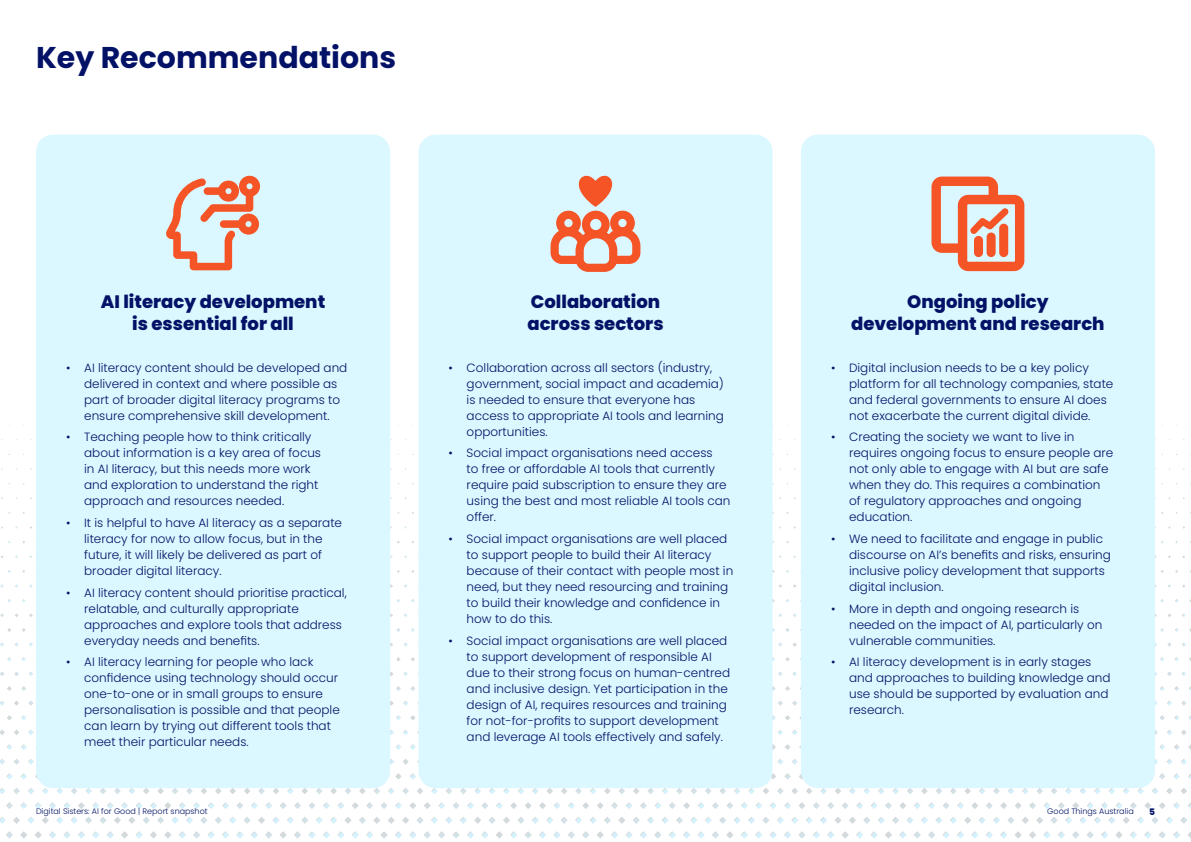
<style>
.page{position:relative;width:1191px;height:842px;background:#fff}
.page>*{position:absolute;margin:0;border:0;box-sizing:border-box;transform-origin:0 0}
.t1{font:700 30px "Poppins";color:#031266}
.t2{font:800 18px/22px "Poppins";color:#031266;text-align:center}
.t3{font:300 12px/16px "Poppins";color:#031266}
.t4{font:800 9px "Poppins";color:#031266}
.t5{font:300 8px "Poppins";color:#031266}
</style>
<div class="page">
<div style="left:36px;top:135px;width:354px;height:653px;background:#dbf7ff;border-radius:17px"></div>
<div style="left:418px;top:135px;width:354px;height:653px;background:#dbf7ff;border-radius:17px"></div>
<div style="left:801px;top:135px;width:354px;height:653px;background:#dbf7ff;border-radius:17px"></div>
<img style="left:0;top:369px;width:1191px;height:470px">
<svg style="left:550px;top:175px;width:90px;height:97px"></svg>
<svg style="left:931px;top:177px;width:93px;height:94px"></svg>
<svg style="left:166px;top:176px;width:94px;height:94px"></svg>
<h1 class="t1" style="left:36px;top:40px;width:362px">Key Recommendations</h1>
<h2 class="t2" style="left:101px;top:291px;width:226px">AI literacy development is essential for all</h2>
<p class="t3" style="left:84px;top:360px;width:265px;text-indent:-18px">• AI literacy content should be developed and delivered in context and where possible as part of broader digital literacy programs to ensure comprehensive skill development.</p>
<p class="t3" style="left:84px;top:429px;width:238px;text-indent:-18px">• Teaching people how to think critically about information is a key area of focus in AI literacy, but this needs more work and exploration to understand the right approach and resources needed.</p>
<p class="t3" style="left:84px;top:515px;width:259px;text-indent:-18px">• It is helpful to have AI literacy as a separate literacy for now to allow focus, but in the future, it will likely be delivered as part of broader digital literacy.</p>
<p class="t3" style="left:84px;top:585px;width:264px;text-indent:-18px">• AI literacy content should prioritise practical, relatable, and culturally appropriate approaches and explore tools that address everyday needs and benefits.</p>
<p class="t3" style="left:84px;top:654px;width:257px;text-indent:-18px">• AI literacy learning for people who lack confidence using technology should occur one-to-one or in small groups to ensure personalisation is possible and that people can learn by trying out different tools that meet their particular needs.</p>
<h2 class="t2" style="left:527px;top:291px;width:138px;text-align:left">Collaboration across sectors</h2>
<p class="t3" style="left:466px;top:360px;width:259px;text-indent:-18px">• Collaboration across all sectors (industry, government, social impact and academia) is needed to ensure that everyone has access to appropriate AI tools and learning opportunities.</p>
<p class="t3" style="left:466px;top:445px;width:265px;text-indent:-18px">• Social impact organisations need access<br>to free or affordable AI tools that currently require paid subscription to ensure they are using the best and most reliable AI tools can offer.</p>
<p class="t3" style="left:466px;top:531px;width:268px;text-indent:-18px">• Social impact organisations are well placed to support people to build their AI literacy because of their contact with people most in need, but they need resourcing and training to build their knowledge and confidence in how to do this.</p>
<p class="t3" style="left:466px;top:633px;width:265px;text-indent:-18px">• Social impact organisations are well placed to support development of responsible AI due to their strong focus on human-centred and inclusive design. Yet participation in the design of AI, requires resources and training for not-for-profits to support development and leverage AI tools effectively and safely.</p>
<h2 class="t2" style="left:851px;top:291px;width:255px">Ongoing policy development and research</h2>
<p class="t3" style="left:849px;top:360px;width:266px;text-indent:-18px">• Digital inclusion needs to be a key policy platform for all technology companies, state and federal governments to ensure AI does not exacerbate the current digital divide.</p>
<p class="t3" style="left:849px;top:429px;width:266px;text-indent:-18px">• Creating the society we want to live in requires ongoing focus to ensure people are not only able to engage with AI but are safe when they do. This requires a combination of regulatory approaches and ongoing education.</p>
<p class="t3" style="left:849px;top:531px;width:263px;text-indent:-18px">• We need to facilitate and engage in public discourse on AI’s benefits and risks, ensuring inclusive policy development that supports digital inclusion.</p>
<p class="t3" style="left:849px;top:601px;width:255px;text-indent:-18px">• More in depth and ongoing research is needed on the impact of AI, particularly on vulnerable communities.</p>
<p class="t3" style="left:849px;top:654px;width:263px;text-indent:-18px">• AI literacy development is in early stages and approaches to building knowledge and use should be supported by evaluation and research.</p>
<p class="t5" style="left:36px;top:807px;width:173px">Digital Sisters: AI for Good | Report snapshot</p>
<p class="t5" style="left:1047px;top:807px;width:88px">Good Things Australia</p>
<p class="t4" style="left:1149px;top:807px;width:7px">5</p>
</div>
